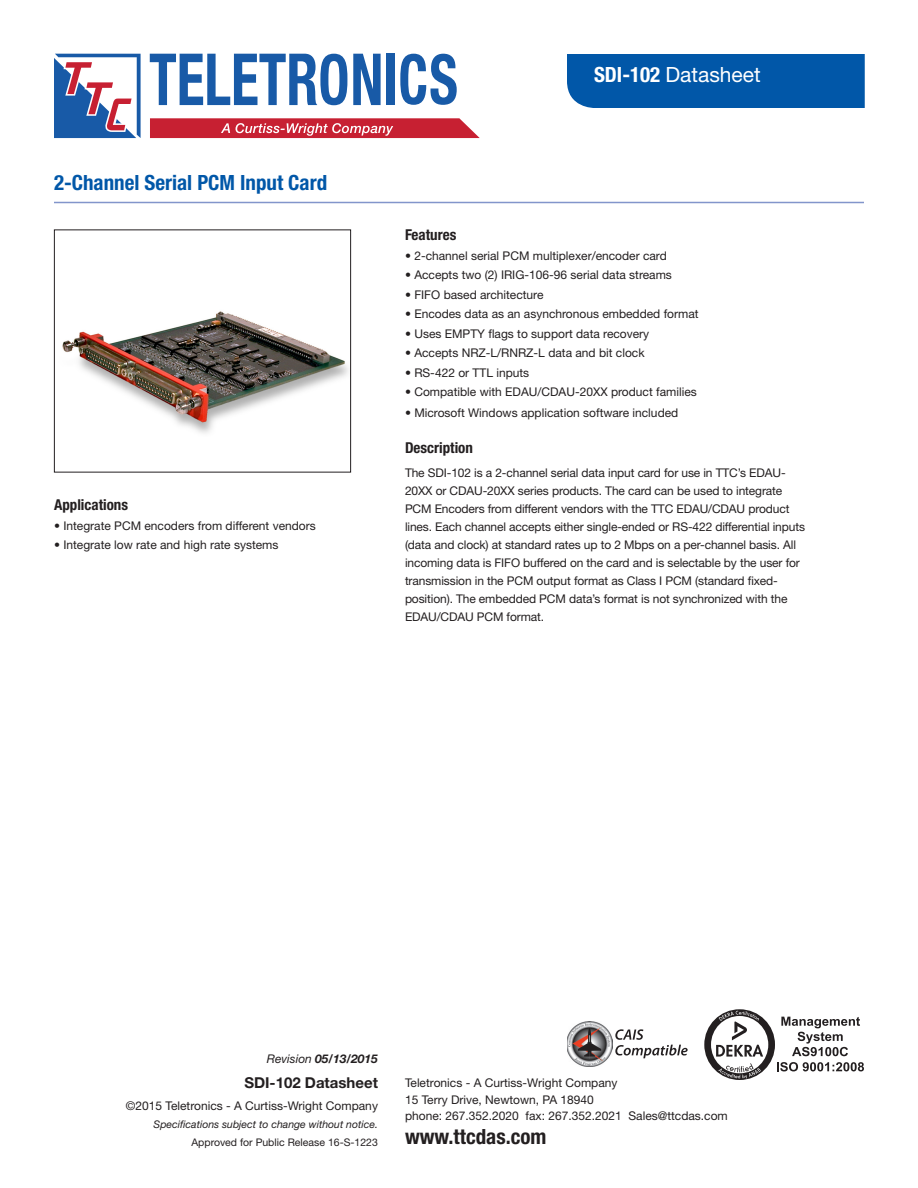
<style>
.page{position:relative;width:918px;height:1188px;background:#fff}
.page>*{position:absolute;margin:0;border:0;box-sizing:border-box;transform-origin:0 0}
.t1{font:700 condensed 21px "Helvetica Neue LT Std";color:#0157a8}
.t2{font:21px "Helvetica Neue LT Std";color:#fff}
.t3{font:700 condensed 21px "Helvetica Neue LT Std";color:#231f20}
.t4{font:700 condensed 15px "Helvetica Neue LT Std";color:#231f20}
.t5{font:700 15px "Helvetica Neue LT Std";color:#231f20}
.t6{font:12px/18px "Helvetica Neue LT Std";color:#231f20}
.t7{font:italic 700 12px "Helvetica Neue LT Std";color:#231f20}
.t8{font:italic 10.5px "Helvetica Neue LT Std";color:#231f20}
.t9{font:10.5px "Helvetica Neue LT Std";color:#231f20}
.s1{font-weight:700;font-stretch:condensed}
.s2{font-weight:400}
</style>
<div class="page">
<div style="left:567px;top:54px;width:298px;height:54px;background:#0157a8"></div>
<hr style="left:54px;top:202px;width:810px;height:1px;background:#8295cb">
<img style="left:62px;top:311px;width:286px;height:122px">
<div style="left:54px;top:230px;width:297px;height:242px;border:1px solid #231f20"></div>
<img style="left:567px;top:1021px;width:45px;height:46px">
<svg style="left:615px;top:1029px;width:73px;height:29px"></svg>
<svg style="left:704px;top:1009px;width:160px;height:71px"></svg>
<svg style="left:54px;top:54px;width:87px;height:84px"></svg>
<svg style="left:150px;top:54px;width:197px;height:51px"></svg>
<svg style="left:353px;top:54px;width:28px;height:51px"></svg>
<div style="left:387px;top:54px;width:8px;height:51px;background:#185aa7"></div>
<svg style="left:400px;top:54px;width:57px;height:51px"></svg>
<svg style="left:150px;top:118px;width:330px;height:20px;background:#ce3d4d"></svg>
<h1 class="t1" style="left:54px;top:170px;width:275px">2-Channel Serial PCM Input Card</h1>
<p class="t4" style="left:54px;top:496px;width:76px">Applications</p>
<p class="t6" style="left:54px;top:516px;width:263px">• Integrate PCM encoders from different vendors</p>
<p class="t6" style="left:54px;top:536px;width:226px">• Integrate low rate and high rate systems</p>
<h1 class="t2" style="left:594px;top:63px;width:168px"><span class="s1">SDI-102</span> Datasheet</h1>
<p class="t4" style="left:405px;top:226px;width:53px">Features</p>
<p class="t6" style="left:405px;top:246px;width:263px">• 2-channel serial PCM multiplexer/encoder card</p>
<p class="t6" style="left:405px;top:266px;width:268px">• Accepts two (2) IRIG-106-96 serial data streams</p>
<p class="t6" style="left:405px;top:285px;width:140px">• FIFO based architecture</p>
<p class="t6" style="left:405px;top:305px;width:295px">• Encodes data as an asynchronous embedded format</p>
<p class="t6" style="left:405px;top:324px;width:246px">• Uses EMPTY flags to support data recovery</p>
<p class="t6" style="left:405px;top:344px;width:241px">• Accepts NRZ-L/RNRZ-L data and bit clock</p>
<p class="t6" style="left:405px;top:363px;width:126px">• RS-422 or TTL inputs</p>
<p class="t6" style="left:405px;top:383px;width:293px">• Compatible with EDAU/CDAU-20XX product families</p>
<p class="t6" style="left:405px;top:404px;width:275px">• Microsoft Windows application software included</p>
<p class="t4" style="left:405px;top:439px;width:69px">Description</p>
<p class="t6" style="left:405px;top:464px;width:402px">The SDI-102 is a 2-channel serial data input card for use in TTC’s EDAU-20XX or CDAU-20XX series products. The card can be used to integrate PCM Encoders from different vendors with the TTC EDAU/CDAU product lines. Each channel accepts either single-ended or RS-422 differential inputs (data and clock) at standard rates up to 2 Mbps on a per-channel basis. All incoming data is FIFO buffered on the card and is selectable by the user for transmission in the PCM output format as Class I PCM (standard fixed&shy;position). The embedded PCM data’s format is not synchronized with the EDAU/CDAU PCM format.</p>
<p class="t7" style="left:267px;top:1051px;width:113px"><span class="s2">Revision</span> 05/13/2015</p>
<p class="t5" style="left:244px;top:1073px;width:135px">SDI-102 Datasheet</p>
<p class="t6" style="left:126px;top:1097px;width:254px">©2015 Teletronics - A Curtiss-Wright Company</p>
<p class="t8" style="left:154px;top:1118px;width:226px">Specifications subject to change without notice.</p>
<p class="t9" style="left:191px;top:1136px;width:188px">Approved for Public Release 16-S-1223</p>
<p class="t6" style="left:405px;top:1074px;width:324px;line-height:16.5px">Teletronics - A Curtiss-Wright Company<br>15 Terry Drive, Newtown, PA 18940<br>phone: 267.352.2020 fax: 267.352.2021 Sales@ttcdas.com</p>
<h1 class="t3" style="left:405px;top:1124px;width:143px">www.ttcdas.com</h1>
</div>
